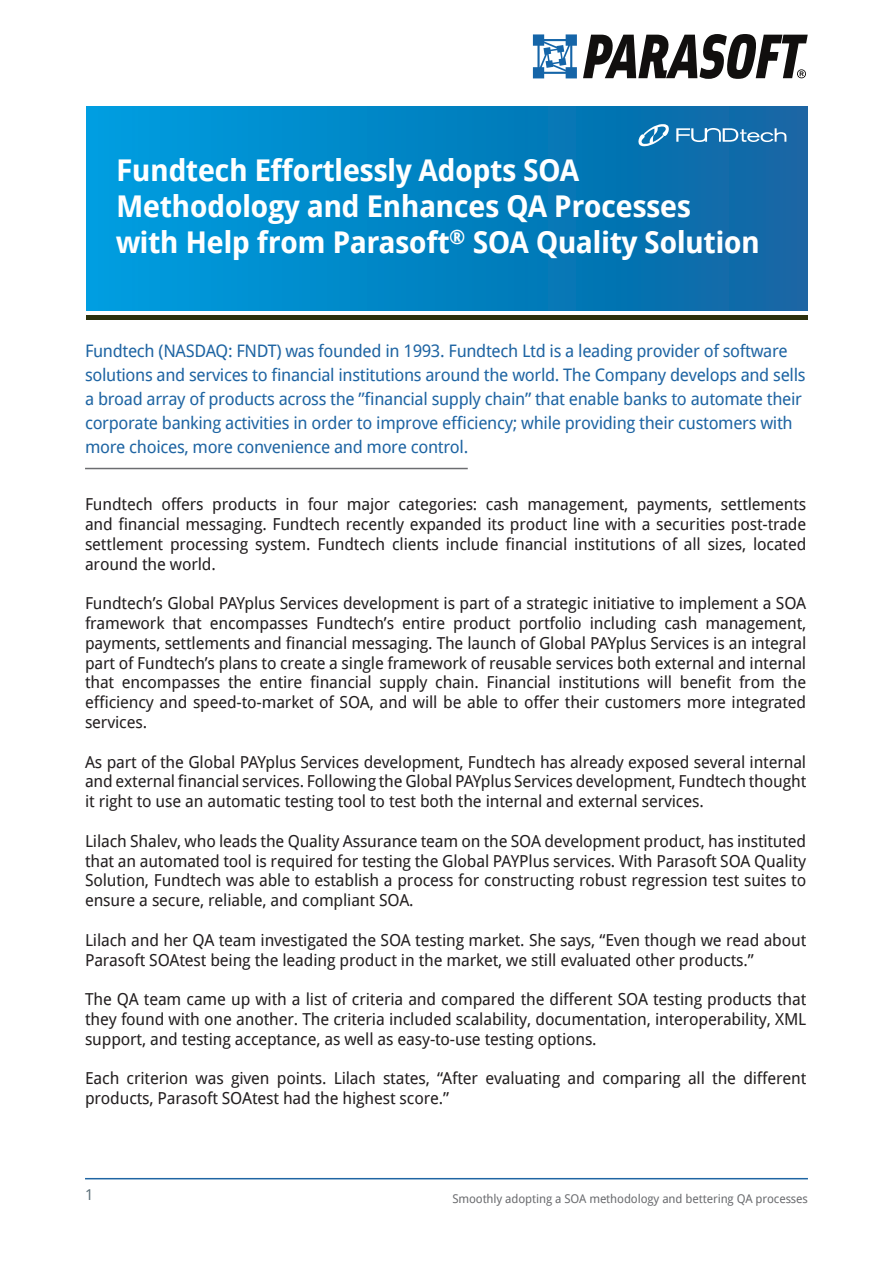
<style>
.page{position:relative;width:893px;height:1263px;background:#fff}
.page>*{position:absolute;margin:0;border:0;box-sizing:border-box;transform-origin:0 0}
.tekst{font:700 30px/36px "Droid Sans";letter-spacing:-.02em;color:#fff}
.tekst-2{font:17.25px/24px "Droid Sans";letter-spacing:-.02em;color:#1f65a3}
.naglowki{font:16.5px/19.8px "Droid Sans";letter-spacing:-.01em;color:#231f20;text-align:justify}
.t1{font:15px "Droid Sans";color:#5c6f78}
.t2{font:12px "Droid Sans";letter-spacing:-.01em;color:#6c6d70}
</style>
<div class="page">
<hr style="left:85px;top:1178px;width:723px;height:1px;background:#1f65a3">
<hr style="left:86px;top:315px;width:722px;height:4px;background:#2c300c">
<div style="left:86px;top:106px;width:722px;height:205px;background:linear-gradient(to right,#009ee1,#0e65a2)"></div>
<hr style="left:85px;top:468px;width:383px;height:1px;background:#6c6d70">
<svg style="left:583px;top:34px;width:225px;height:45px"></svg>
<svg style="left:533px;top:34px;width:44px;height:44px"></svg>
<svg style="left:676px;top:128px;width:110px;height:14px;background:#5897c2"></svg>
<svg style="left:638px;top:124px;width:31px;height:24px"></svg>
<p class="tekst" style="left:116px;top:152px;width:577px">Fundtech Effortlessly Adopts SOA<br>Methodology and Enhances QA Processes</p>
<p class="tekst" style="left:116px;top:224px;width:645px">with Help from Parasoft<sup>®</sup> SOA Quality Solution</p>
<p class="tekst-2" style="left:85px;top:339px;width:704px">Fundtech (NASDAQ: FNDT) was founded in 1993. Fundtech Ltd is a leading provider of software</p>
<p class="tekst-2" style="left:85px;top:363px;width:722px">solutions and services to financial institutions around the world. The Company develops and sells a broad array of products across the ”financial supply chain” that enable banks to automate their</p>
<p class="tekst-2" style="left:85px;top:411px;width:709px">corporate banking activities in order to improve efficiency; while providing their customers with</p>
<p class="tekst-2" style="left:85px;top:435px;width:385px">more choices, more convenience and more control.</p>
<p class="naglowki" style="left:85px;top:494px;width:723px">Fundtech offers products in four major categories: cash management, payments, settlements and financial messaging. Fundtech recently expanded its product line with a securities post-trade settlement processing system. Fundtech clients include financial institutions of all sizes, located around the world.</p>
<p class="naglowki" style="left:85px;top:593px;width:723px">Fundtech’s Global PAYplus Services development is part of a strategic initiative to implement a SOA framework that encompasses Fundtech’s entire product portfolio including cash management, payments, settlements and financial messaging. The launch of Global PAYplus Services is an integral part of Fundtech’s plans to create a single framework of reusable services both external and internal that encompasses the entire financial supply chain. Financial institutions will benefit from the efficiency and speed-to-market of SOA, and will be able to offer their customers more integrated services.</p>
<p class="naglowki" style="left:85px;top:752px;width:723px">As part of the Global PAYplus Services development, Fundtech has already exposed several internal and external financial services. Following the Global PAYplus Services development, Fundtech thought it right to use an automatic testing tool to test both the internal and external services.</p>
<p class="naglowki" style="left:85px;top:831px;width:723px">Lilach Shalev, who leads the Quality Assurance team on the SOA development product, has instituted that an automated tool is required for testing the Global PAYPlus services. With Parasoft SOA Quality Solution, Fundtech was able to establish a process for constructing robust regression test suites to ensure a secure, reliable, and compliant SOA.</p>
<p class="naglowki" style="left:85px;top:930px;width:723px">Lilach and her QA team investigated the SOA testing market. She says, “Even though we read about<br>Parasoft SOAtest being the leading product in the market, we still evaluated other products.”</p>
<p class="naglowki" style="left:85px;top:989px;width:723px">The QA team came up with a list of criteria and compared the different SOA testing products that they found with one another. The criteria included scalability, documentation, interoperability, XML support, and testing acceptance, as well as easy-to-use testing options.</p>
<p class="naglowki" style="left:85px;top:1069px;width:723px">Each criterion was given points. Lilach states, “After evaluating and comparing all the different products, Parasoft SOAtest had the highest score.”</p>
<p class="t1" style="left:85px;top:1185px;width:10px">1</p>
<p class="t2" style="left:452px;top:1191px;width:357px">Smoothly adopting a SOA methodology and bettering QA processes</p>
</div>
